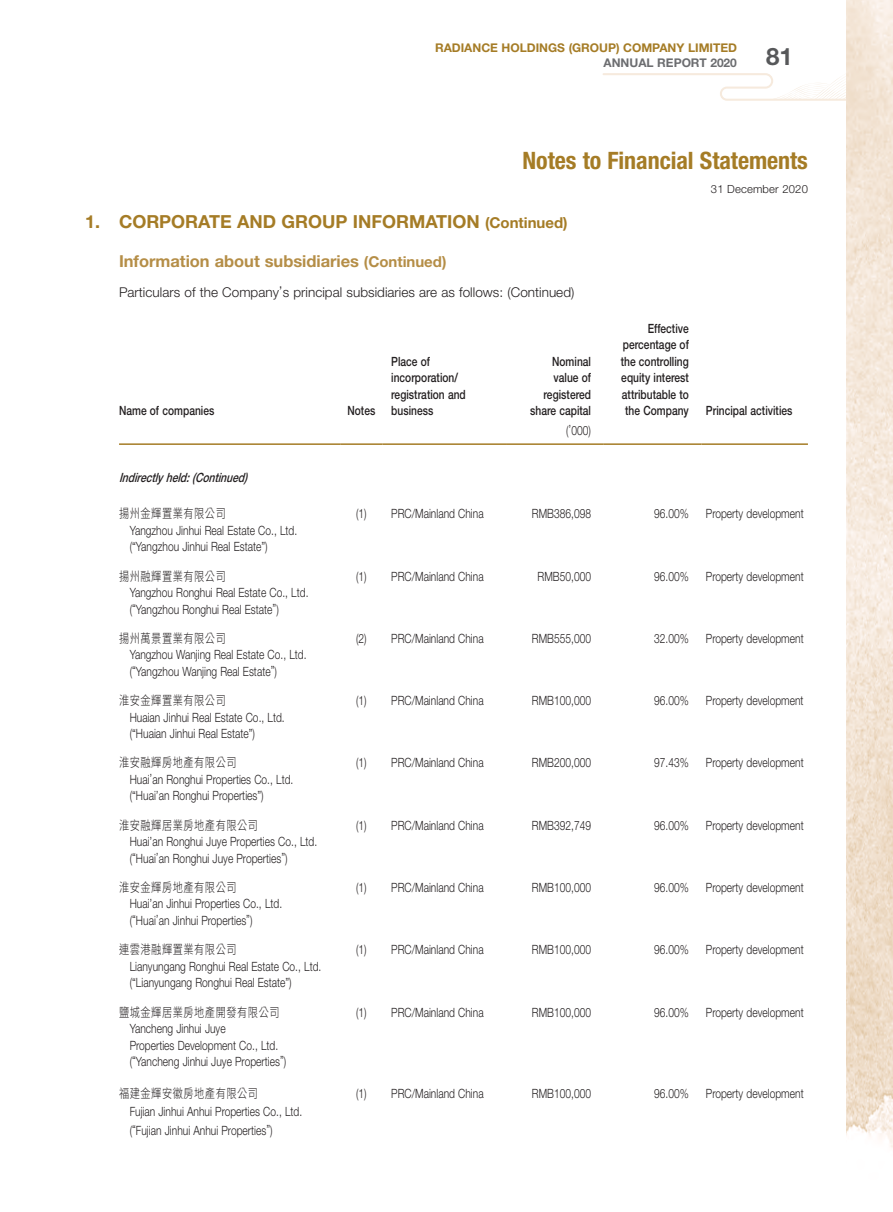
<style>
.page{position:relative;width:893px;height:1212px;background:#fff}
.page>*{position:absolute;margin:0;border:0;box-sizing:border-box;transform-origin:0 0}
.t1{font:700 condensed 24px "Helvetica Neue LT Std";color:#a57c26}
.t2{font:700 24px "Helvetica Neue LT Std";color:#57585a}
.Heading_1{font:700 18px "Helvetica Neue LT Std";color:#a57c26}
.Heading_2{font:700 16.5px "Helvetica Neue LT Std";color:#b58e47}
.Body_Text{font:300 13.5px "Helvetica Neue LT Std";letter-spacing:.005em;color:#231f20}
.Body_Text-2{font:300 12.75px/16.5px "Helvetica Neue LT Std";letter-spacing:.005em;color:#231f20;scale:.8 1}
.Body_Text-3{font:500 12.75px "Helvetica Neue LT Std";letter-spacing:.005em;color:#231f20;scale:.8 1}
.Body_Text-4{font:italic 500 12.75px "Helvetica Neue LT Std";color:#231f20;scale:.8 1}
.t3{font:700 12px "Helvetica Neue LT Std";color:#a57c26}
.t4{font:700 12px "Helvetica Neue LT Std";color:#6c6d70}
.t5{font:300 11.25px "Helvetica Neue LT Std";letter-spacing:.015em;color:#231f20}
.s1{font-size:15px}
.s2{font-family:"Source Han Sans TC"}
</style>
<div class="page">
<svg style="left:603px;top:73px;width:243px;height:28px"></svg>
<img style="left:846px;top:0;width:47px;height:1148px">
<hr style="left:119px;top:443px;width:221px;height:2px;background:#a57c26">
<hr style="left:340px;top:443px;width:43px;height:2px;background:#a57c26">
<hr style="left:383px;top:443px;width:123px;height:2px;background:#a57c26">
<hr style="left:506px;top:443px;width:98px;height:2px;background:#a57c26">
<hr style="left:604px;top:443px;width:98px;height:2px;background:#a57c26">
<hr style="left:702px;top:443px;width:106px;height:2px;background:#a57c26">
<p class="t3" style="left:435px;top:41px;width:303px">RADIANCE HOLDINGS (GROUP) COMPANY LIMITED</p>
<p class="t4" style="left:603px;top:56px;width:135px">ANNUAL REPORT 2020</p>
<h1 class="t2" style="left:766px;top:42px;width:28px">81</h1>
<h1 class="t1" style="left:522px;top:146px;width:287px">Notes to Financial Statements</h1>
<p class="t5" style="left:711px;top:182px;width:99px">31 December 2020</p>
<p class="Heading_1" style="left:85px;top:211px;width:484px">1. CORPORATE AND GROUP INFORMATION <span class="s1">(Continued)</span></p>
<p class="Heading_2" style="left:119px;top:251px;width:329px">Information about subsidiaries <span class="s1">(Continued)</span></p>
<p class="Body_Text" style="left:119px;top:284px;width:457px">Particulars of the Company’s principal subsidiaries are as follows: (Continued)</p>
<p class="Body_Text-3" style="left:119px;top:403px;width:121px">Name of companies</p>
<p class="Body_Text-3" style="left:347px;top:403px;width:36px">Notes</p>
<p class="Body_Text-3" style="left:391px;top:354px;width:50px">Place of</p>
<p class="Body_Text-3" style="left:391px;top:370px;width:85px">incorporation/</p>
<p class="Body_Text-3" style="left:391px;top:387px;width:95px">registration and</p>
<p class="Body_Text-3" style="left:391px;top:403px;width:54px">business</p>
<p class="Body_Text-4" style="left:119px;top:470px;width:163px">Indirectly held:(Continued)</p>
<p class="Body_Text-3" style="left:552px;top:354px;width:50px">Nominal</p>
<p class="Body_Text-3" style="left:553px;top:370px;width:48px">value of</p>
<p class="Body_Text-3" style="left:544px;top:387px;width:61px">registered</p>
<p class="Body_Text-3" style="left:530px;top:403px;width:78px">share capital</p>
<p class="Body_Text-2" style="left:566px;top:422px;width:33px">(’000)</p>
<p class="Body_Text-3" style="left:648px;top:321px;width:53px">Effective</p>
<p class="Body_Text-3" style="left:623px;top:337px;width:84px">percentage of</p>
<p class="Body_Text-3" style="left:621px;top:354px;width:87px">the controlling</p>
<p class="Body_Text-3" style="left:621px;top:370px;width:86px">equity interest</p>
<p class="Body_Text-3" style="left:622px;top:387px;width:85px">attributable to</p>
<p class="Body_Text-3" style="left:625px;top:403px;width:81px">the Company</p>
<p class="Body_Text-3" style="left:706px;top:403px;width:110px">Principal activities</p>
<p class="Body_Text-2" style="left:130px;top:505px;width:211px;text-indent:-11px"><span class="s2">揚州金輝置業有限公司<br></span>Yangzhou Jinhui Real Estate Co., Ltd. (“Yangzhou Jinhui Real Estate”)</p>
<p class="Body_Text-2" style="left:356px;top:505px;width:15px">(1)</p>
<p class="Body_Text-2" style="left:391px;top:505px;width:117px">PRC/Mainland China</p>
<p class="Body_Text-2" style="left:532px;top:505px;width:76px">RMB386,098</p>
<p class="Body_Text-2" style="left:654px;top:505px;width:45px">96.00%</p>
<p class="Body_Text-2" style="left:706px;top:505px;width:124px">Property development</p>
<p class="Body_Text-2" style="left:130px;top:568px;width:225px;text-indent:-11px"><span class="s2">揚州融輝置業有限公司<br></span>Yangzhou Ronghui Real Estate Co., Ltd. (“Yangzhou Ronghui Real Estate”)</p>
<p class="Body_Text-2" style="left:356px;top:568px;width:15px">(1)</p>
<p class="Body_Text-2" style="left:391px;top:568px;width:117px">PRC/Mainland China</p>
<p class="Body_Text-2" style="left:538px;top:568px;width:68px">RMB50,000</p>
<p class="Body_Text-2" style="left:654px;top:568px;width:45px">96.00%</p>
<p class="Body_Text-2" style="left:706px;top:568px;width:124px">Property development</p>
<p class="Body_Text-2" style="left:130px;top:630px;width:223px;text-indent:-11px"><span class="s2">揚州萬景置業有限公司<br></span>Yangzhou Wanjing Real Estate Co., Ltd. (“Yangzhou Wanjing Real Estate”)</p>
<p class="Body_Text-2" style="left:356px;top:630px;width:15px">(2)</p>
<p class="Body_Text-2" style="left:391px;top:630px;width:117px">PRC/Mainland China</p>
<p class="Body_Text-2" style="left:532px;top:630px;width:76px">RMB555,000</p>
<p class="Body_Text-2" style="left:654px;top:630px;width:45px">32.00%</p>
<p class="Body_Text-2" style="left:706px;top:630px;width:124px">Property development</p>
<p class="Body_Text-2" style="left:130px;top:692px;width:195px;text-indent:-11px"><span class="s2">淮安金輝置業有限公司<br></span>Huaian Jinhui Real Estate Co., Ltd. (“Huaian Jinhui Real Estate”)</p>
<p class="Body_Text-2" style="left:356px;top:692px;width:15px">(1)</p>
<p class="Body_Text-2" style="left:391px;top:692px;width:117px">PRC/Mainland China</p>
<p class="Body_Text-2" style="left:532px;top:692px;width:76px">RMB100,000</p>
<p class="Body_Text-2" style="left:654px;top:692px;width:45px">96.00%</p>
<p class="Body_Text-2" style="left:706px;top:692px;width:124px">Property development</p>
<p class="Body_Text-2" style="left:130px;top:754px;width:206px;text-indent:-11px"><span class="s2">淮安融輝房地產有限公司<br></span>Huai’an Ronghui Properties Co., Ltd. (“Huai’an Ronghui Properties”)</p>
<p class="Body_Text-2" style="left:356px;top:754px;width:15px">(1)</p>
<p class="Body_Text-2" style="left:391px;top:754px;width:117px">PRC/Mainland China</p>
<p class="Body_Text-2" style="left:532px;top:754px;width:76px">RMB200,000</p>
<p class="Body_Text-2" style="left:654px;top:754px;width:45px">97.43%</p>
<p class="Body_Text-2" style="left:706px;top:754px;width:124px">Property development</p>
<p class="Body_Text-2" style="left:130px;top:817px;width:236px;text-indent:-11px"><span class="s2">淮安融輝居業房地產有限公司<br></span>Huai’an Ronghui Juye Properties Co., Ltd. (“Huai’an Ronghui Juye Properties”)</p>
<p class="Body_Text-2" style="left:356px;top:817px;width:15px">(1)</p>
<p class="Body_Text-2" style="left:391px;top:817px;width:117px">PRC/Mainland China</p>
<p class="Body_Text-2" style="left:532px;top:817px;width:76px">RMB392,749</p>
<p class="Body_Text-2" style="left:654px;top:817px;width:45px">96.00%</p>
<p class="Body_Text-2" style="left:706px;top:817px;width:124px">Property development</p>
<p class="Body_Text-2" style="left:130px;top:879px;width:192px;text-indent:-11px"><span class="s2">淮安金輝房地產有限公司<br></span>Huai’an Jinhui Properties Co., Ltd. (“Huai’an Jinhui Properties”)</p>
<p class="Body_Text-2" style="left:356px;top:879px;width:15px">(1)</p>
<p class="Body_Text-2" style="left:391px;top:879px;width:117px">PRC/Mainland China</p>
<p class="Body_Text-2" style="left:532px;top:879px;width:76px">RMB100,000</p>
<p class="Body_Text-2" style="left:654px;top:879px;width:45px">96.00%</p>
<p class="Body_Text-2" style="left:706px;top:879px;width:124px">Property development</p>
<p class="Body_Text-2" style="left:130px;top:941px;width:241px;text-indent:-11px"><span class="s2">連雲港融輝置業有限公司<br></span>Lianyungang Ronghui Real Estate Co., Ltd. (“Lianyungang Ronghui Real Estate”)</p>
<p class="Body_Text-2" style="left:356px;top:941px;width:15px">(1)</p>
<p class="Body_Text-2" style="left:391px;top:941px;width:117px">PRC/Mainland China</p>
<p class="Body_Text-2" style="left:532px;top:941px;width:76px">RMB100,000</p>
<p class="Body_Text-2" style="left:654px;top:941px;width:45px">96.00%</p>
<p class="Body_Text-2" style="left:706px;top:941px;width:124px">Property development</p>
<p class="Body_Text-2" style="left:130px;top:1003px;width:197px;text-indent:-11px"><span class="s2">鹽城金輝居業房地產開發有限公司<br></span>Yancheng Jinhui Juye<br>Properties Development Co., Ltd. (“Yancheng Jinhui Juye Properties”)</p>
<p class="Body_Text-2" style="left:356px;top:1003px;width:15px">(1)</p>
<p class="Body_Text-2" style="left:391px;top:1003px;width:117px">PRC/Mainland China</p>
<p class="Body_Text-2" style="left:532px;top:1003px;width:76px">RMB100,000</p>
<p class="Body_Text-2" style="left:654px;top:1003px;width:45px">96.00%</p>
<p class="Body_Text-2" style="left:706px;top:1003px;width:124px">Property development</p>
<p class="Body_Text-2" style="left:130px;top:1083px;width:217px;line-height:18.8px;text-indent:-11px"><span class="s2">福建金輝安徽房地產有限公司<br></span>Fujian Jinhui Anhui Properties Co., Ltd. (“Fujian Jinhui Anhui Properties”)</p>
<p class="Body_Text-2" style="left:356px;top:1084px;width:15px">(1)</p>
<p class="Body_Text-2" style="left:391px;top:1084px;width:117px">PRC/Mainland China</p>
<p class="Body_Text-2" style="left:532px;top:1084px;width:76px">RMB100,000</p>
<p class="Body_Text-2" style="left:654px;top:1084px;width:45px">96.00%</p>
<p class="Body_Text-2" style="left:706px;top:1084px;width:124px">Property development</p>
</div>
